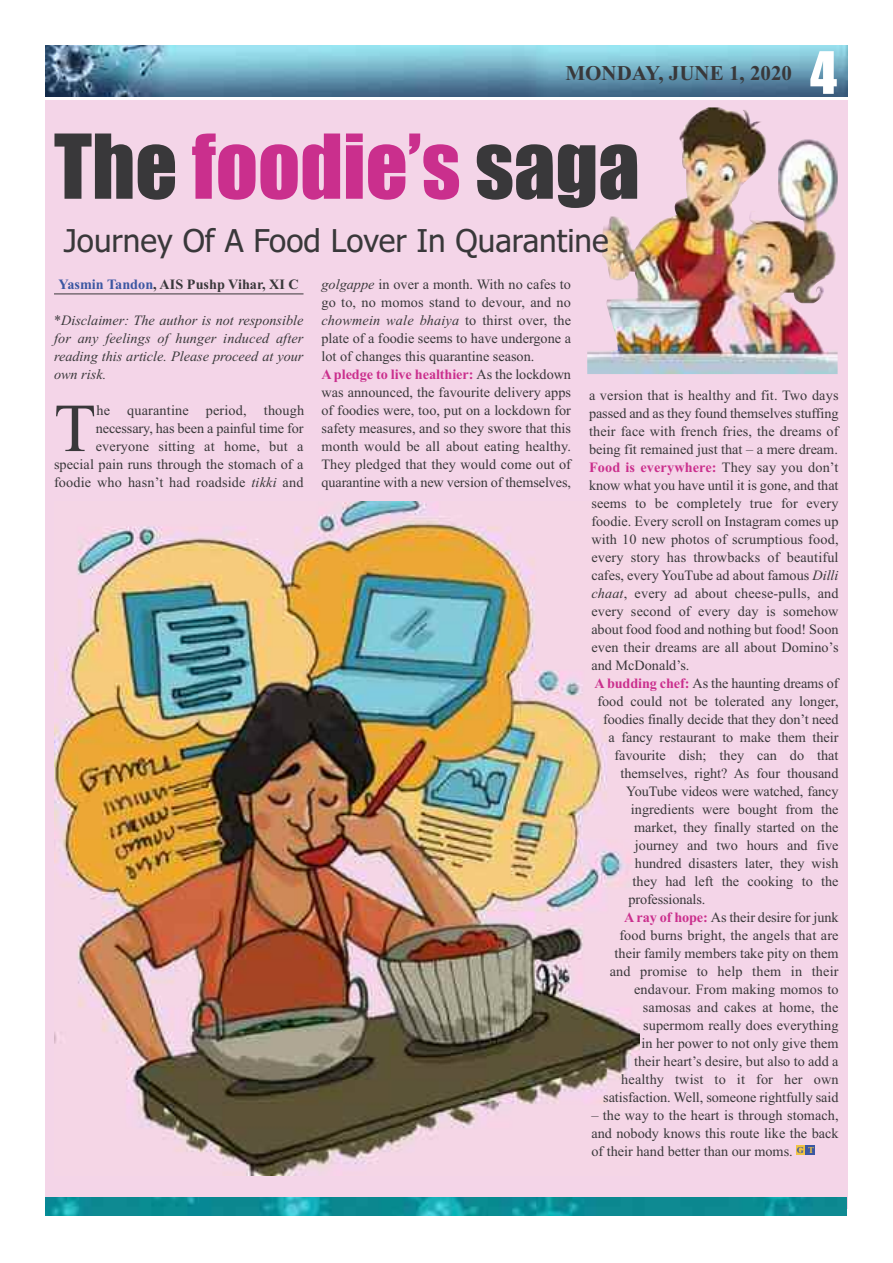
<style>
.page{position:relative;width:893px;height:1263px;background:#fff}
.page>*{position:absolute;margin:0;border:0;box-sizing:border-box;transform-origin:0 0}
.t1{font:82.5px "Impact";color:#ca2f8d}
.t2{font:68.55px "Times New Roman";color:#39383a}
.t3{font:54px "Impact";color:#fff}
.t4{font:31.5px "Tahoma";color:#39383a}
.t5{font:700 21px "Times New Roman";color:#39383a}
.t6{font:14.25px/18px "Times New Roman";color:#39383a;text-align:right}
.t7{font:italic 14.25px/18px "Times New Roman";color:#39383a;text-align:justify}
.t8{font:700 14.25px "Times New Roman";letter-spacing:.01em;color:#ca2f8d}
.t9{font:700 14.25px "Times New Roman";color:#39383a}
.s1{color:#39383a}
.s2{color:#3b57a2}
.s3{font-style:italic}
.s4{font-weight:700;color:#ca2f8d}
.s5{font-weight:400;color:#39383a}
</style>
<div class="page">
<div style="left:45px;top:90px;width:803px;height:1118px;background:#f4d5e8"></div>
<div style="left:45px;top:45px;width:803px;height:54px;background:linear-gradient(to right,#fff,#fff)"></div>
<img style="left:45px;top:45px;width:803px;height:51px">
<img style="left:54px;top:501px;width:585px;height:674px">
<img style="left:45px;top:1197px;width:801px;height:18px">
<img style="left:587px;top:107px;width:251px;height:267px">
<hr style="left:54px;top:294px;width:249px;height:1px;background:#39383a">
<div style="left:796px;top:1145px;width:9px;height:9px;background:#efc244"></div>
<div style="left:805px;top:1145px;width:9px;height:9px;background:#3b57a2"></div>
<h3 class="t5" style="left:565px;top:60px;width:228px">MONDAY, JUNE 1, 2020</h3>
<h1 class="t1" style="left:54px;top:122px;width:587px"><span class="s1">The</span> foodie’s <span class="s1">saga</span></h1>
<h3 class="t4" style="left:64px;top:223px;width:546px">Journey Of A Food Lover In Quarantine</h3>
<h3 class="t3" style="left:810px;top:44px;width:28px">4</h3>
<p class="t9" style="left:59px;top:276px;width:242px"><span class="s2">Yasmin Tandon</span>, AIS Pushp Vihar, XI C</p>
<p class="t7" style="left:54px;top:311px;width:251px">*Disclaimer: The author is not responsible for any feelings of hunger induced after reading this article. Please proceed at your own risk.</p>
<h2 class="t2" style="left:54px;top:387px;width:43px">T</h2>
<p class="t6" style="left:54px;top:401px;width:252px">he quarantine period, though necessary, has been a painful time for everyone sitting at home, but a special pain runs through the stomach of a foodie who hasn’t had roadside <span class="s3">tikki</span> and</p>
<p class="t6" style="left:321px;top:275px;width:251px;text-align:left"><span class="s3">golgappe</span> in over a month. With no cafes to go to, no momos stand to devour, and no <span class="s3">chowmein wale bhaiya</span> to thirst over, the plate of a foodie seems to have undergone a lot of changes this quarantine season.<br><span class="s4">A pledge to live healthier:</span> As the lockdown was announced, the favourite delivery apps of foodies were, too, put on a lockdown for safety measures, and so they swore that this month would be all about eating healthy.<br>They pledged that they would come out of quarantine with a new version of themselves,</p>
<p class="t6" style="left:589px;top:386px;width:251px">a version that is healthy and fit. Two days</p>
<p class="t6" style="left:589px;top:404px;width:251px">passed and as they found themselves stuffing</p>
<p class="t6" style="left:589px;top:422px;width:251px">their face with french fries, the dreams of</p>
<p class="t6" style="left:589px;top:440px;width:250px">being fit remained just that – a mere dream.</p>
<p class="t8" style="left:589px;top:458px;width:251px">Food is everywhere: <span class="s5">They say you don’t</span></p>
<p class="t6" style="left:589px;top:476px;width:251px">know what you have until it is gone, and that</p>
<p class="t6" style="left:591px;top:494px;width:249px">seems to be completely true for every</p>
<p class="t6" style="left:591px;top:512px;width:249px">foodie. Every scroll on Instagram comes up</p>
<p class="t6" style="left:591px;top:530px;width:249px">with 10 new photos of scrumptious food,</p>
<p class="t6" style="left:591px;top:548px;width:249px">every story has throwbacks of beautiful</p>
<p class="t6" style="left:591px;top:566px;width:249px">cafes, every YouTube ad about famous <span class="s3">Dilli</span></p>
<p class="t6" style="left:591px;top:584px;width:249px"><span class="s3">chaat</span>, every ad about cheese-pulls, and</p>
<p class="t6" style="left:591px;top:602px;width:249px">every second of every day is somehow</p>
<p class="t6" style="left:591px;top:620px;width:249px">about food food and nothing but food! Soon</p>
<p class="t6" style="left:591px;top:638px;width:249px">even their dreams are all about Domino’s</p>
<p class="t6" style="left:591px;top:656px;width:100px">and McDonald’s.</p>
<p class="t6" style="left:594px;top:674px;width:246px"><span class="s4">A budding chef:</span> As the haunting dreams of</p>
<p class="t6" style="left:597px;top:692px;width:243px">food could not be tolerated any longer,</p>
<p class="t6" style="left:603px;top:710px;width:237px">foodies finally decide that they don’t need</p>
<p class="t6" style="left:608px;top:728px;width:232px">a fancy restaurant to make them their</p>
<p class="t6" style="left:614px;top:746px;width:226px">favourite dish; they can do that</p>
<p class="t6" style="left:620px;top:764px;width:220px">themselves, right? As four thousand</p>
<p class="t6" style="left:626px;top:782px;width:214px">YouTube videos were watched, fancy</p>
<p class="t6" style="left:631px;top:800px;width:209px">ingredients were bought from the</p>
<p class="t6" style="left:634px;top:818px;width:206px">market, they finally started on the</p>
<p class="t6" style="left:635px;top:836px;width:205px">journey and two hours and five</p>
<p class="t6" style="left:635px;top:854px;width:205px">hundred disasters later, they wish</p>
<p class="t6" style="left:633px;top:872px;width:207px">they had left the cooking to the</p>
<p class="t6" style="left:628px;top:890px;width:78px">professionals.</p>
<p class="t6" style="left:624px;top:908px;width:216px"><span class="s4">A ray of hope:</span> As their desire for junk</p>
<p class="t6" style="left:619px;top:926px;width:221px">food burns bright, the angels that are</p>
<p class="t6" style="left:615px;top:944px;width:225px">their family members take pity on them</p>
<p class="t6" style="left:610px;top:962px;width:230px">and promise to help them in their</p>
<p class="t6" style="left:634px;top:980px;width:206px">endavour. From making momos to</p>
<p class="t6" style="left:643px;top:998px;width:197px">samosas and cakes at home, the</p>
<p class="t6" style="left:643px;top:1016px;width:197px">supermom really does everything</p>
<p class="t6" style="left:641px;top:1034px;width:199px">in her power to not only give them</p>
<p class="t6" style="left:634px;top:1052px;width:206px">their heart’s desire, but also to add a</p>
<p class="t6" style="left:621px;top:1070px;width:219px">healthy twist to it for her own</p>
<p class="t6" style="left:603px;top:1088px;width:237px">satisfaction. Well, someone rightfully said</p>
<p class="t6" style="left:591px;top:1106px;width:249px;text-align:justify">– the way to the heart is through stomach, and nobody knows this route like the back of their hand better than our moms. <sup>G</sup> <sup>T</sup></p>
</div>
